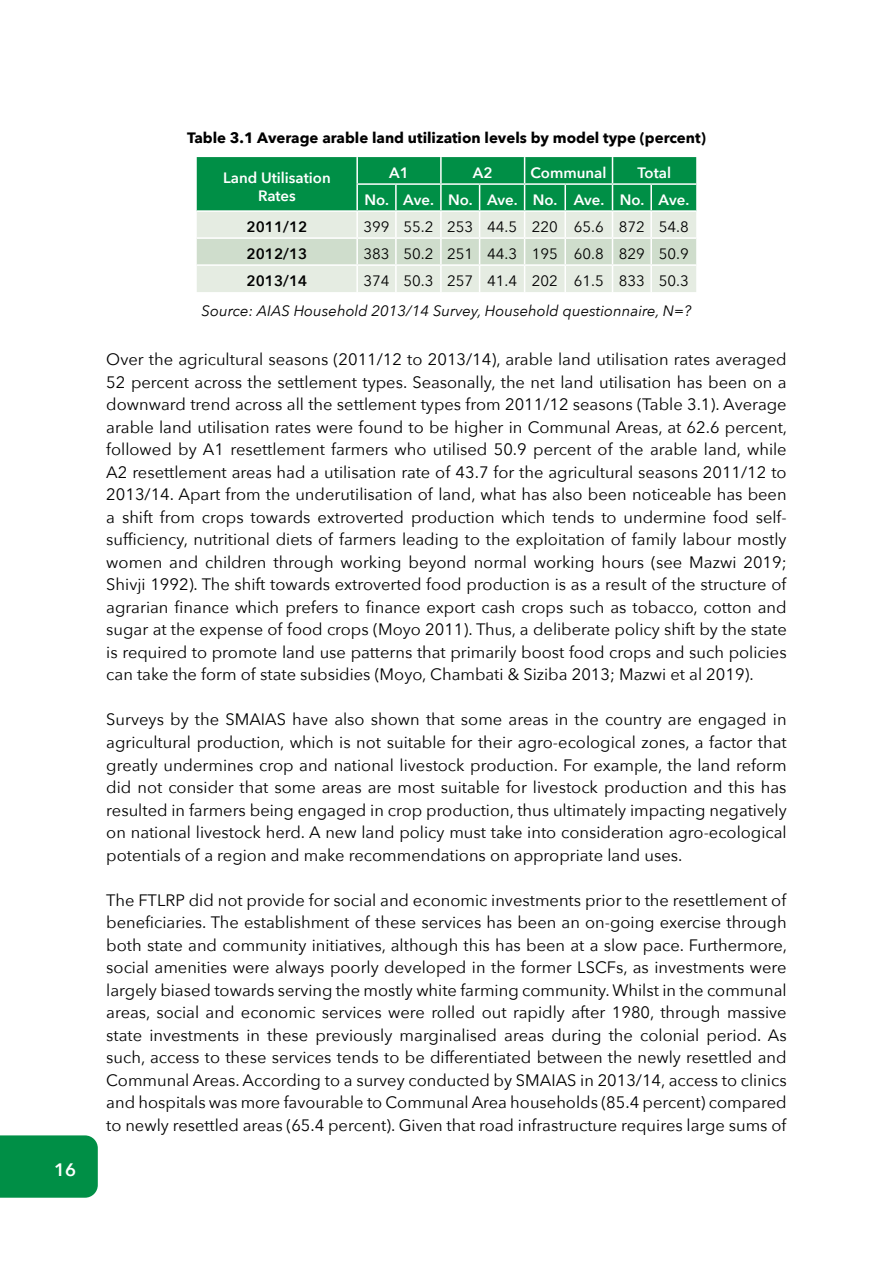
<style>
.page{position:relative;width:893px;height:1263px;background:#fff}
.page>*{position:absolute;margin:0;border:0;box-sizing:border-box;transform-origin:0 0}
.t1{font:600 18px "Avenir Next";color:#fff}
.t2{font:16.5px/22.5px "Avenir Next";color:#000;text-align:justify}
.t3{font:15px "Avenir Next";color:#000}
.t4{font:600 15px/18px "Avenir Next";color:#fff;text-align:center}
.t5{font:700 15px "Avenir Next";color:#000}
.t6{font:italic 15px "Avenir Next";color:#000}
.t7{font:600 15px "Avenir Next";color:#000}
</style>
<div class="page">
<div style="left:0;top:1135px;width:98px;height:63px;background:#008f46"></div>
<svg style="left:197px;top:157px;width:499px;height:135px;background:#8bc6a4"></svg>
<hr style="left:651px;top:264px;width:45px;height:2px;background:#fff">
<hr style="left:650px;top:266px;width:2px;height:26px;background:#fff">
<p class="t1" style="left:54px;top:1154px;width:23px">16</p>
<p class="t5" style="left:187px;top:124px;width:520px">Table 3.1 Average arable land utilization levels by model type (percent)</p>
<p class="t4" style="left:223px;top:168px;width:109px">Land Utilisation<br>Rates</p>
<p class="t4" style="left:389px;top:163px;width:21px">A1</p>
<p class="t4" style="left:473px;top:163px;width:21px">A2</p>
<p class="t4" style="left:531px;top:163px;width:77px">Communal</p>
<p class="t4" style="left:364px;top:159px;width:326px;line-height:27px;text-align:left;text-indent:273px">Total<br>No. Ave. No. Ave. No. Ave. No. Ave.</p>
<p class="t7" style="left:247px;top:214px;width:62px">2011/12</p>
<p class="t3" style="left:364px;top:214px;width:327px">399 55.2 253 44.5 220 65.6 872 54.8</p>
<p class="t7" style="left:247px;top:241px;width:62px">2012/13</p>
<p class="t3" style="left:364px;top:241px;width:327px">383 50.2 251 44.3 195 60.8 829 50.9</p>
<p class="t7" style="left:247px;top:268px;width:62px">2013/14</p>
<p class="t3" style="left:364px;top:268px;width:327px">374 50.3 257 41.4 202 61.5 833 50.3</p>
<p class="t6" style="left:202px;top:298px;width:491px">Source: AIAS Household 2013/14 Survey, Household questionnaire, N=?</p>
<p class="t2" style="left:106px;top:348px;width:682px">Over the agricultural seasons (2011/12 to 2013/14), arable land utilisation rates averaged 52 percent across the settlement types. Seasonally, the net land utilisation has been on a downward trend across all the settlement types from 2011/12 seasons (Table 3.1). Average arable land utilisation rates were found to be higher in Communal Areas, at 62.6 percent, followed by A1 resettlement farmers who utilised 50.9 percent of the arable land, while A2 resettlement areas had a utilisation rate of 43.7 for the agricultural seasons 2011/12 to 2013/14. Apart from the underutilisation of land, what has also been noticeable has been a shift from crops towards extroverted production which tends to undermine food self&shy;sufficiency, nutritional diets of farmers leading to the exploitation of family labour mostly women and children through working beyond normal working hours (see Mazwi 2019; Shivji 1992). The shift towards extroverted food production is as a result of the structure of agrarian finance which prefers to finance export cash crops such as tobacco, cotton and sugar at the expense of food crops (Moyo 2011). Thus, a deliberate policy shift by the state is required to promote land use patterns that primarily boost food crops and such policies can take the form of state subsidies (Moyo, Chambati &amp; Siziba 2013; Mazwi et al 2019).</p>
<p class="t2" style="left:106px;top:708px;width:682px">Surveys by the SMAIAS have also shown that some areas in the country are engaged in agricultural production, which is not suitable for their agro-ecological zones, a factor that greatly undermines crop and national livestock production. For example, the land reform did not consider that some areas are most suitable for livestock production and this has resulted in farmers being engaged in crop production, thus ultimately impacting negatively on national livestock herd. A new land policy must take into consideration agro-ecological potentials of a region and make recommendations on appropriate land uses.</p>
<p class="t2" style="left:106px;top:888px;width:682px">The FTLRP did not provide for social and economic investments prior to the resettlement of beneficiaries. The establishment of these services has been an on-going exercise through both state and community initiatives, although this has been at a slow pace. Furthermore, social amenities were always poorly developed in the former LSCFs, as investments were largely biased towards serving the mostly white farming community. Whilst in the communal areas, social and economic services were rolled out rapidly after 1980, through massive state investments in these previously marginalised areas during the colonial period. As such, access to these services tends to be differentiated between the newly resettled and Communal Areas. According to a survey conducted by SMAIAS in 2013/14, access to clinics and hospitals was more favourable to Communal Area households (85.4 percent) compared to newly resettled areas (65.4 percent). Given that road infrastructure requires large sums of</p>
</div>
